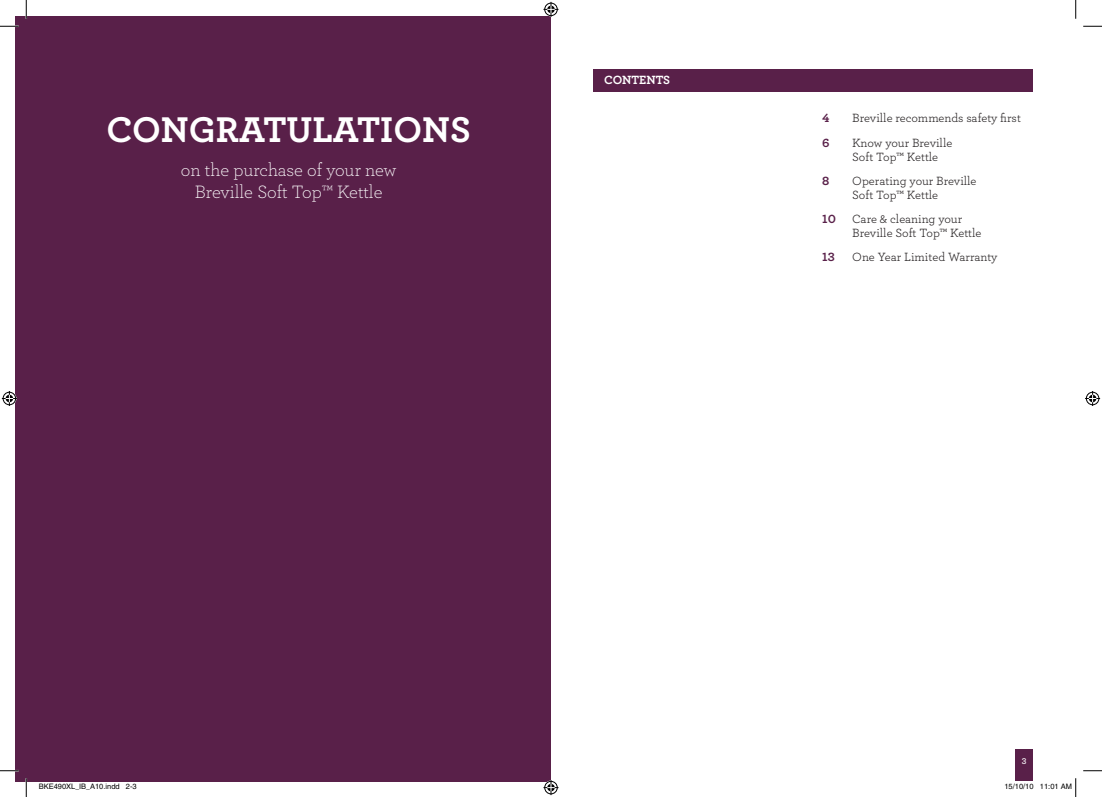
<style>
.page{position:relative;width:1102px;height:797px;background:#fff}
.page>*{position:absolute;margin:0;border:0;box-sizing:border-box;transform-origin:0 0}
.t1{font:37.5px "Archer Bold LF";color:#fff}
.t2{font:18.75px/22.5px "Archer Light LF";color:#fff;text-align:center}
.t3{font:12.5px/13.8px "Archer Book LF";color:#231f20}
.t4{font:12.5px "Archer Bold LF";color:#fff}
.t5{font:12.5px "Archer Bold LF";color:#592049}
.t6{font:8.75px "Archer Semibold LF";color:#fff}
.t7{font:7.5px "Helvetica";color:#000}
</style>
<div class="page">
<div style="left:16px;top:16px;width:535px;height:765px;background:#592049"></div>
<div style="left:1015px;top:749px;width:18px;height:32px;background:#592049"></div>
<div style="left:593px;top:69px;width:440px;height:22px;background:#592049"></div>
<svg style="left:0;top:25px;width:19px;height:2px"></svg>
<svg style="left:1083px;top:25px;width:18px;height:2px"></svg>
<svg style="left:0;top:770px;width:19px;height:1px"></svg>
<svg style="left:1083px;top:770px;width:18px;height:1px"></svg>
<svg style="left:25px;top:0;width:2px;height:19px"></svg>
<svg style="left:25px;top:778px;width:2px;height:19px"></svg>
<svg style="left:1075px;top:0;width:1px;height:19px"></svg>
<svg style="left:543px;top:2px;width:15px;height:15px"></svg>
<svg style="left:543px;top:780px;width:15px;height:15px"></svg>
<svg style="left:2px;top:391px;width:15px;height:15px"></svg>
<svg style="left:1085px;top:391px;width:14px;height:15px"></svg>
<svg style="left:39px;top:781px;width:81px;height:1px"></svg>
<svg style="left:1075px;top:778px;width:1px;height:19px"></svg>
<h1 class="t1" style="left:106px;top:106px;width:366px">CONGRATULATIONS</h1>
<h2 class="t2" style="left:181px;top:158px;width:217px">on the purchase of your new<br>Breville Soft Top™ Kettle</h2>
<p class="t4" style="left:604px;top:72px;width:18px">CONTENTS</p>
<p class="t5" style="left:822px;top:110px;width:9px">4</p>
<p class="t3" style="left:852px;top:111px;width:170px">Breville recommends safety first</p>
<p class="t5" style="left:822px;top:135px;width:9px">6</p>
<p class="t3" style="left:852px;top:135px;width:102px">Know your Breville<br>Soft Top™ Kettle</p>
<p class="t5" style="left:822px;top:173px;width:9px">8</p>
<p class="t3" style="left:852px;top:174px;width:126px">Operating your Breville<br>Soft Top™ Kettle</p>
<p class="t5" style="left:822px;top:211px;width:15px">10</p>
<p class="t3" style="left:852px;top:212px;width:131px">Care &amp; cleaning your<br>Breville Soft Top™ Kettle</p>
<p class="t5" style="left:822px;top:249px;width:14px">13</p>
<p class="t3" style="left:852px;top:250px;width:147px">One Year Limited Warranty</p>
<p class="t6" style="left:1021px;top:755px;width:6px">3</p>
<p class="t7" style="left:39px;top:782px;width:99px">BKE490XL_IB_A10.indd 2-3</p>
<p class="t7" style="left:1004px;top:782px;width:69px">15/10/10 11:01 AM</p>
</div>
